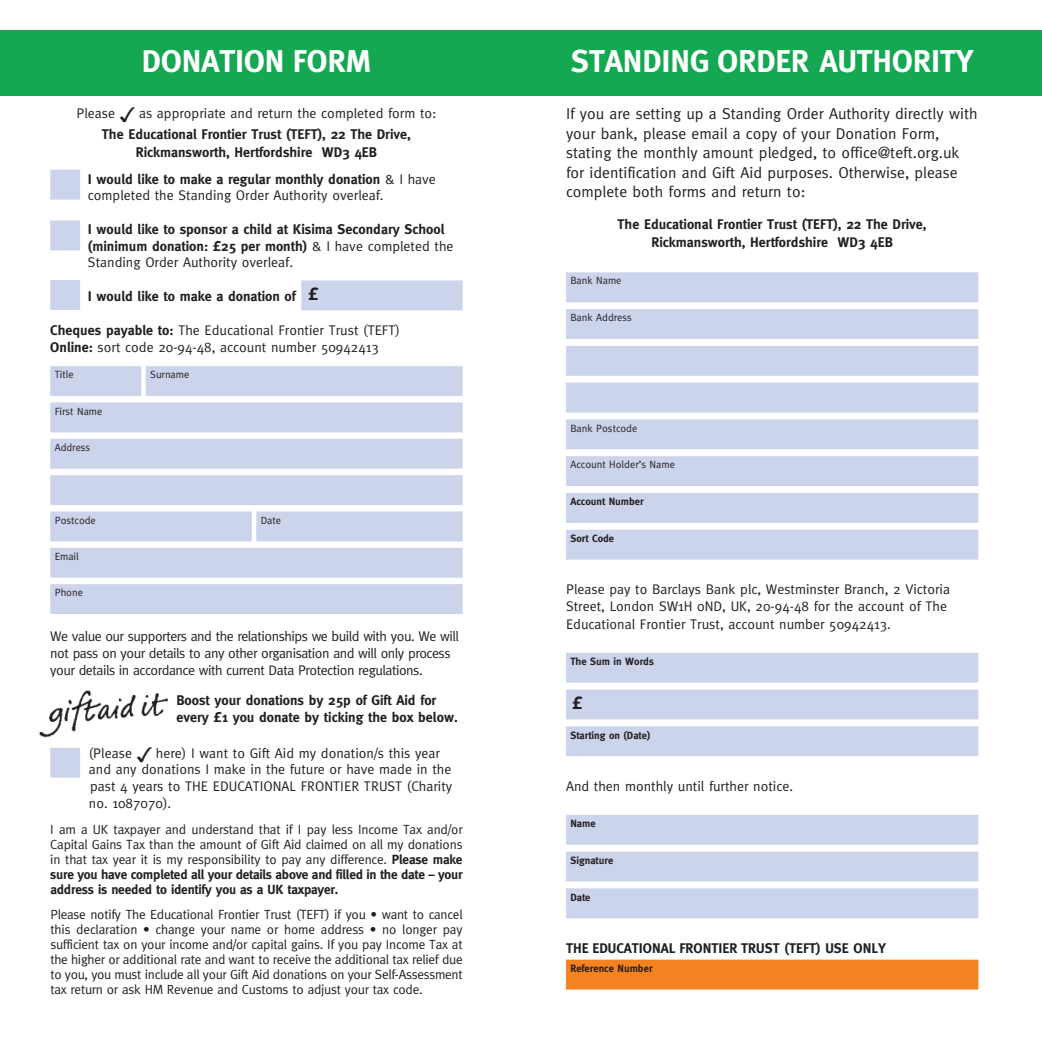
<style>
.page{position:relative;width:1042px;height:1042px;background:#fff}
.page>*{position:absolute;margin:0;border:0;box-sizing:border-box;transform-origin:0 0}
.t1{font:700 31.5px "Meta";color:#fff}
.t2{font:700 17.5px "Meta";color:#231f20}
.t3{font:15.75px/19.4px "Meta";color:#231f20}
.t4{font:14px/16.4px "Meta";color:#231f20}
.t5{font:700 14px/16.8px "Meta";color:#231f20}
.t6{font:14px/16.8px "Meta";letter-spacing:-.035em;color:#231f20}
.t7{font:13.3px/14.9px "Meta";letter-spacing:-.015em;color:#231f20;text-align:justify}
.t8{font:10.5px "Meta";color:#231f20}
.t9{font:700 10.5px "Meta";color:#231f20}
.s1{font-family:"Monotype Sorts";font-size:21px}
.s2{font-weight:700}
.s3{font-weight:400}
</style>
<div class="page">
<div style="left:0;top:30px;width:1042px;height:65px;background:#15a852"></div>
<div style="left:567px;top:273px;width:410px;height:28px;background:#ccd4eb"></div>
<div style="left:566px;top:272px;width:412px;height:30px;border:1px solid #ccd4eb"></div>
<div style="left:567px;top:310px;width:410px;height:28px;background:#ccd4eb"></div>
<div style="left:566px;top:309px;width:412px;height:30px;border:1px solid #ccd4eb"></div>
<div style="left:567px;top:347px;width:410px;height:28px;background:#ccd4eb"></div>
<div style="left:566px;top:346px;width:412px;height:30px;border:1px solid #ccd4eb"></div>
<div style="left:567px;top:383px;width:410px;height:29px;background:#ccd4eb"></div>
<div style="left:567px;top:420px;width:410px;height:28px;background:#ccd4eb"></div>
<div style="left:566px;top:419px;width:412px;height:30px;border:1px solid #ccd4eb"></div>
<div style="left:567px;top:457px;width:410px;height:28px;background:#ccd4eb"></div>
<div style="left:566px;top:456px;width:412px;height:30px;border:1px solid #ccd4eb"></div>
<div style="left:567px;top:494px;width:410px;height:28px;background:#ccd4eb"></div>
<div style="left:566px;top:493px;width:412px;height:30px;border:1px solid #ccd4eb"></div>
<div style="left:567px;top:531px;width:410px;height:28px;background:#ccd4eb"></div>
<div style="left:566px;top:530px;width:412px;height:29px;border:1px solid #ccd4eb"></div>
<div style="left:567px;top:654px;width:410px;height:28px;background:#ccd4eb"></div>
<div style="left:566px;top:653px;width:412px;height:29px;border:1px solid #ccd4eb"></div>
<div style="left:567px;top:690px;width:410px;height:28px;background:#ccd4eb"></div>
<div style="left:566px;top:689px;width:412px;height:30px;border:1px solid #ccd4eb"></div>
<div style="left:567px;top:727px;width:410px;height:28px;background:#ccd4eb"></div>
<div style="left:566px;top:726px;width:412px;height:30px;border:1px solid #ccd4eb"></div>
<div style="left:567px;top:816px;width:410px;height:28px;background:#ccd4eb"></div>
<div style="left:566px;top:815px;width:412px;height:29px;border:1px solid #ccd4eb"></div>
<div style="left:567px;top:852px;width:410px;height:28px;background:#ccd4eb"></div>
<div style="left:566px;top:851px;width:412px;height:30px;border:1px solid #ccd4eb"></div>
<div style="left:567px;top:889px;width:410px;height:28px;background:#ccd4eb"></div>
<div style="left:566px;top:888px;width:412px;height:30px;border:1px solid #ccd4eb"></div>
<div style="left:567px;top:960px;width:410px;height:28px;background:#f58220"></div>
<div style="left:566px;top:959px;width:412px;height:30px;border:1px solid #f58220"></div>
<div style="left:51px;top:367px;width:89px;height:28px;background:#ccd4eb"></div>
<div style="left:50px;top:366px;width:91px;height:30px;border:1px solid #ccd4eb"></div>
<div style="left:147px;top:367px;width:315px;height:28px;background:#ccd4eb"></div>
<div style="left:146px;top:366px;width:317px;height:30px;border:1px solid #ccd4eb"></div>
<div style="left:51px;top:403px;width:411px;height:28px;background:#ccd4eb"></div>
<div style="left:50px;top:402px;width:413px;height:30px;border:1px solid #ccd4eb"></div>
<div style="left:51px;top:440px;width:411px;height:28px;background:#ccd4eb"></div>
<div style="left:50px;top:439px;width:413px;height:30px;border:1px solid #ccd4eb"></div>
<div style="left:51px;top:476px;width:411px;height:28px;background:#ccd4eb"></div>
<div style="left:50px;top:475px;width:413px;height:30px;border:1px solid #ccd4eb"></div>
<div style="left:51px;top:512px;width:200px;height:28px;background:#ccd4eb"></div>
<div style="left:50px;top:511px;width:202px;height:30px;border:1px solid #ccd4eb"></div>
<div style="left:257px;top:512px;width:205px;height:28px;background:#ccd4eb"></div>
<div style="left:256px;top:511px;width:207px;height:30px;border:1px solid #ccd4eb"></div>
<div style="left:51px;top:549px;width:411px;height:28px;background:#ccd4eb"></div>
<div style="left:50px;top:548px;width:413px;height:30px;border:1px solid #ccd4eb"></div>
<div style="left:51px;top:585px;width:411px;height:28px;background:#ccd4eb"></div>
<div style="left:50px;top:584px;width:413px;height:30px;border:1px solid #ccd4eb"></div>
<div style="left:51px;top:171px;width:28px;height:28px;background:#ccd4eb"></div>
<div style="left:50px;top:170px;width:30px;height:30px;border:1px solid #ccd4eb"></div>
<div style="left:51px;top:221px;width:28px;height:28px;background:#ccd4eb"></div>
<div style="left:50px;top:220px;width:30px;height:30px;border:1px solid #ccd4eb"></div>
<div style="left:51px;top:281px;width:28px;height:28px;background:#ccd4eb"></div>
<div style="left:50px;top:280px;width:30px;height:30px;border:1px solid #ccd4eb"></div>
<div style="left:51px;top:749px;width:28px;height:28px;background:#ccd4eb"></div>
<div style="left:50px;top:748px;width:30px;height:29px;border:1px solid #ccd4eb"></div>
<div style="left:302px;top:281px;width:160px;height:28px;background:#ccd4eb"></div>
<div style="left:301px;top:280px;width:162px;height:30px;border:1px solid #ccd4eb"></div>
<img style="left:39px;top:690px;width:129px;height:48px">
<h1 class="t1" style="left:142px;top:50px;width:231px">DONATION FORM</h1>
<p class="t4" style="left:76px;top:104px;width:361px;line-height:21px;text-align:center">Please <span class="s1">3</span>as appropriate and return the completed form to:<br><span class="s2">The Educational Frontier Trust (TEFT), 22 The Drive,</span></p>
<p class="t5" style="left:88px;top:140px;width:349px;line-height:26.8px;text-indent:48px">Rickmansworth, Hertfordshire WD3 4EB<br>I would like to make a regular monthly donation <span class="s3">&amp; I have</span></p>
<p class="t4" style="left:88px;top:189px;width:297px">completed the Standing Order Authority overleaf.</p>
<p class="t5" style="left:88px;top:222px;width:367px">I would like to sponsor a child at Kisima Secondary School (minimum donation: £25 per month) <span class="s3">&amp; I have completed the<br>Standing Order Authority overleaf.</span></p>
<p class="t5" style="left:88px;top:289px;width:209px">I would like to make a donation of</p>
<p class="t4" style="left:50px;top:323px;width:351px"><span class="s2">Cheques payable to:</span> The Educational Frontier Trust (TEFT)<br><span class="s2">Online:</span> sort code 20-94-48, account number 50942413</p>
<h2 class="t2" style="left:308px;top:288px;width:12px">£</h2>
<p class="t8" style="left:55px;top:371px;width:21px">Title</p>
<p class="t8" style="left:150px;top:371px;width:41px">Surname</p>
<p class="t8" style="left:55px;top:407px;width:49px">First Name</p>
<p class="t8" style="left:55px;top:444px;width:37px">Address</p>
<p class="t8" style="left:55px;top:516px;width:43px">Postcode</p>
<p class="t8" style="left:261px;top:516px;width:22px">Date</p>
<p class="t8" style="left:55px;top:553px;width:26px">Email</p>
<p class="t8" style="left:55px;top:589px;width:30px">Phone</p>
<p class="t6" style="left:50px;top:629px;width:410px">We value our supporters and the relationships we build with you. We will not pass on your details to any other organisation and will only process your details in accordance with current Data Protection regulations.</p>
<p class="t5" style="left:176px;top:693px;width:283px">Boost your donations by 25p of Gift Aid for every £1 you donate by ticking the box below.</p>
<p class="t4" style="left:89px;top:747px;width:365px">(Please <span class="s1">3</span>here) I want to Gift Aid my donation/s this year and any donations I make in the future or have made in the past 4 years to THE EDUCATIONAL FRONTIER TRUST (Charity no. 1087070).</p>
<p class="t7" style="left:50px;top:823px;width:414px">I am a UK taxpayer and understand that if I pay less Income Tax and/or Capital Gains Tax than the amount of Gift Aid claimed on all my donations in that tax year it is my responsibility to pay any difference. <span class="s2">Please make sure you have completed all your details above and filled in the date – your address is needed to identify you as a UK taxpayer.</span></p>
<p class="t7" style="left:50px;top:909px;width:414px">Please notify The Educational Frontier Trust (TEFT) if you • want to cancel this declaration • change your name or home address • no longer pay sufficient tax on your income and/or capital gains. If you pay Income Tax at the higher or additional rate and want to receive the additional tax relief due to you, you must include all your Gift Aid donations on your Self-Assessment tax return or ask HM Revenue and Customs to adjust your tax code.</p>
<h1 class="t1" style="left:571px;top:50px;width:404px">STANDING ORDER AUTHORITY</h1>
<p class="t3" style="left:566px;top:106px;width:413px">If you are setting up a Standing Order Authority directly with your bank, please email a copy of your Donation Form, stating the monthly amount pledged, to office@teft.org.uk for identification and Gift Aid purposes. Otherwise, please complete both forms and return to:</p>
<p class="t5" style="left:617px;top:216px;width:311px;line-height:18px;text-align:center">The Educational Frontier Trust (TEFT), 22 The Drive,<br>Rickmansworth, Hertfordshire WD3 4EB</p>
<p class="t8" style="left:570px;top:277px;width:53px">Bank Name</p>
<p class="t8" style="left:570px;top:314px;width:63px">Bank Address</p>
<p class="t8" style="left:570px;top:424px;width:68px">Bank Postcode</p>
<p class="t8" style="left:570px;top:461px;width:106px">Account Holder’s Name</p>
<p class="t9" style="left:570px;top:498px;width:75px">Account Number</p>
<p class="t9" style="left:570px;top:535px;width:45px">Sort Code</p>
<p class="t4" style="left:566px;top:582px;width:385px;line-height:17.3px">Please pay to Barclays Bank plc, Westminster Branch, 2 Victoria<br>Street, London SW1H 0ND, UK, 20-94-48 for the account of The<br>Educational Frontier Trust, account number 50942413.</p>
<p class="t9" style="left:570px;top:658px;width:85px">The Sum in Words</p>
<h2 class="t2" style="left:572px;top:696px;width:12px">£</h2>
<p class="t9" style="left:570px;top:731px;width:82px">Starting on (Date)</p>
<p class="t4" style="left:566px;top:779px;width:229px">And then monthly until further notice.</p>
<p class="t9" style="left:570px;top:820px;width:27px">Name</p>
<p class="t9" style="left:570px;top:856px;width:44px">Signature</p>
<p class="t9" style="left:570px;top:893px;width:22px">Date</p>
<p class="t5" style="left:566px;top:941px;width:321px">THE EDUCATIONAL FRONTIER TRUST (TEFT) USE ONLY</p>
<p class="t9" style="left:570px;top:964px;width:84px">Reference Number</p>
</div>
